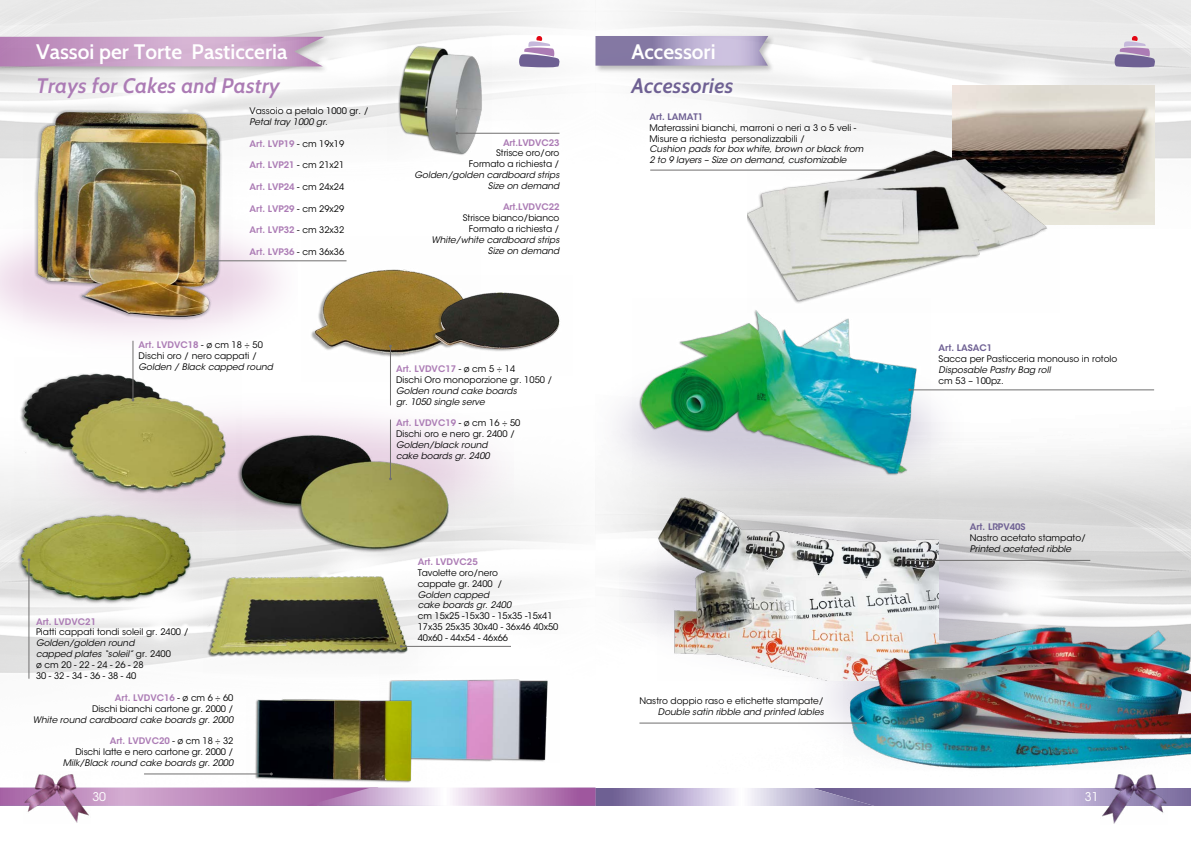
<style>
.page{position:relative;width:1191px;height:842px;background:#fff}
.page>*{position:absolute;margin:0;border:0;box-sizing:border-box;transform-origin:0 0}
.t1{font:600 21px "Cabin";color:#fff}
.t2{font:italic 600 21px "Cabin";letter-spacing:.01em;color:#ac7cb5}
.t3{font:italic 600 21px "Cabin";letter-spacing:.01em;color:#6e6093}
.t4{font:12px "ITC Avant Garde Std";color:#fff}
.t5{font:9px/10.8px "ITC Avant Garde Std";color:#000}
.t6{font:italic 9px/10.8px "ITC Avant Garde Std";color:#000}
.t7{font:600 9px "ITC Avant Garde Std";color:#ac7cb5}
.t8{font:600 9px "ITC Avant Garde Std";color:#6e6093}
.s1{font-weight:400;color:#000}
.s2{font-weight:600;color:#ac7cb5}
.s3{font-style:italic}
</style>
<div class="page">
<img style="left:387px;top:36px;width:105px;height:125px">
<img style="left:24px;top:105px;width:208px;height:218px">
<img style="left:302px;top:260px;width:129px;height:97px">
<img style="left:414px;top:276px;width:146px;height:81px">
<img style="left:12px;top:498px;width:190px;height:116px">
<img style="left:204px;top:571px;width:213px;height:102px">
<img style="left:36px;top:393px;width:477px;height:151px">
<img style="left:236px;top:419px;width:218px;height:137px">
<img style="left:14px;top:357px;width:227px;height:144px">
<img style="left:380px;top:667px;width:168px;height:95px">
<img style="left:246px;top:697px;width:180px;height:91px">
<img style="left:952px;top:86px;width:203px;height:139px">
<img style="left:658px;top:489px;width:281px;height:191px">
<img style="left:843px;top:567px;width:348px;height:203px">
<img style="left:632px;top:313px;width:298px;height:174px">
<img style="left:747px;top:108px;width:312px;height:205px">
<div style="left:0;top:35px;width:331px;height:39px;background:#000;opacity:.3"></div>
<svg style="left:0;top:37px;width:324px;height:29px"></svg>
<div style="left:593px;top:34px;width:182px;height:39px;background:#000;opacity:.3"></div>
<svg style="left:595px;top:36px;width:173px;height:30px"></svg>
<img style="left:1102px;top:774px;width:62px;height:50px">
<svg style="left:1114px;top:36px;width:42px;height:31px"></svg>
<svg style="left:0;top:788px;width:1191px;height:18px"></svg>
<img style="left:24px;top:774px;width:67px;height:49px">
<svg style="left:518px;top:36px;width:42px;height:31px"></svg>
<hr style="left:390px;top:346px;width:1px;height:59px;background:#706f6f">
<hr style="left:390px;top:420px;width:1px;height:59px;background:#706f6f">
<hr style="left:401px;top:646px;width:110px;height:1px;background:#706f6f">
<hr style="left:144px;top:774px;width:127px;height:1px;background:#706f6f">
<hr style="left:29px;top:560px;width:1px;height:119px;background:#706f6f">
<hr style="left:133px;top:341px;width:1px;height:59px;background:#706f6f">
<hr style="left:198px;top:260px;width:148px;height:1px;background:#706f6f">
<hr style="left:457px;top:133px;width:102px;height:1px;background:#706f6f">
<hr style="left:650px;top:170px;width:244px;height:1px;background:#706f6f">
<hr style="left:909px;top:389px;width:245px;height:1px;background:#706f6f">
<hr style="left:906px;top:560px;width:184px;height:1px;background:#706f6f">
<hr style="left:639px;top:723px;width:226px;height:1px;background:#706f6f">
<h1 class="t1" style="left:36px;top:39px;width:253px">Vassoi per Torte Pasticceria</h1>
<h1 class="t2" style="left:36px;top:73px;width:245px">Trays for Cakes and Pastry</h1>
<p class="t5" style="left:249px;top:106px;width:121px">Vassoio a petalo 1000 gr. /</p>
<p class="t6" style="left:249px;top:117px;width:80px">Petal tray 1000 gr.</p>
<p class="t7" style="left:249px;top:138px;width:96px">Art. LVP19 <span class="s1">- cm 19x19</span></p>
<p class="t7" style="left:249px;top:159px;width:96px">Art. LVP21 <span class="s1">- cm 21x21</span></p>
<p class="t7" style="left:249px;top:181px;width:96px">Art. LVP24 <span class="s1">- cm 24x24</span></p>
<p class="t7" style="left:249px;top:203px;width:96px">Art. LVP29 <span class="s1">- cm 29x29</span></p>
<p class="t7" style="left:249px;top:224px;width:96px">Art. LVP32 <span class="s1">- cm 32x32</span></p>
<p class="t7" style="left:249px;top:246px;width:96px">Art. LVP36 <span class="s1">- cm 36x36</span></p>
<p class="t7" style="left:503px;top:137px;width:58px">Art.LVDVC23</p>
<p class="t5" style="left:469px;top:148px;width:92px;text-align:right">Strisce oro/oro<br>Formato a richiesta /</p>
<p class="t6" style="left:414px;top:170px;width:146px;text-align:right">Golden/golden cardboard strips<br>Size on demand</p>
<p class="t7" style="left:503px;top:201px;width:58px">Art.LVDVC22</p>
<p class="t5" style="left:463px;top:213px;width:98px;text-align:right">Strisce bianco/bianco<br>Formato a richiesta /</p>
<p class="t6" style="left:431px;top:234px;width:130px;text-align:right">White/white cardboard strips<br>Size on demand</p>
<p class="t5" style="left:139px;top:339px;width:126px"><span class="s2">Art. LVDVC18</span> - ø cm 18 ÷ 50<br>Dischi oro / nero cappati /</p>
<p class="t6" style="left:139px;top:361px;width:136px">Golden / Black capped round</p>
<p class="t5" style="left:396px;top:364px;width:158px"><span class="s2">Art. LVDVC17</span> - ø cm 5 ÷ 14<br>Dischi Oro monoporzione gr. 1050 /</p>
<p class="t6" style="left:396px;top:385px;width:122px">Golden round cake boards gr. 1050 single serve</p>
<p class="t5" style="left:396px;top:418px;width:126px"><span class="s2">Art. LVDVC19</span> - ø cm 16 ÷ 50<br>Dischi oro e nero gr. 2400 /</p>
<p class="t6" style="left:396px;top:439px;width:95px">Golden/black round cake boards gr. 2400</p>
<p class="t7" style="left:36px;top:616px;width:62px">Art. LVDVC21</p>
<p class="t5" style="left:36px;top:627px;width:154px">Piatti cappati tondi soleil gr. 2400 /</p>
<p class="t5" style="left:36px;top:638px;width:136px"><span class="s3">Golden/golden round capped plates “soleil”</span> gr. 2400 ø cm 20 - 22 - 24 - 26 - 28<br>30 - 32 - 34 - 36 - 38 - 40</p>
<p class="t5" style="left:92px;top:693px;width:143px;text-align:right"><span class="s2">Art. LVDVC16</span> - ø cm 6 ÷ 60<br>Dischi bianchi cartone gr. 2000 /</p>
<p class="t6" style="left:33px;top:714px;width:202px">White round cardboard cake boards gr. 2000</p>
<p class="t5" style="left:75px;top:736px;width:159px;text-align:right"><span class="s2">Art. LVDVC20</span> - ø cm 18 ÷ 32<br>Dischi latte e nero cartone gr. 2000 /</p>
<p class="t6" style="left:63px;top:757px;width:172px">Milk/Black round cake boards gr. 2000</p>
<p class="t7" style="left:418px;top:556px;width:62px">Art. LVDVC25</p>
<p class="t5" style="left:418px;top:567px;width:86px">Tavolette oro/nero cappate gr. 2400 /</p>
<p class="t6" style="left:418px;top:589px;width:95px">Golden capped cake boards gr. 2400</p>
<p class="t5" style="left:418px;top:610px;width:142px">cm 15x25 -15x30 - 15x35 -15x41<br>17x35 25x35 30x40 - 36x46 40x50<br>40x60 - 44x54 - 46x66</p>
<h1 class="t1" style="left:631px;top:39px;width:86px">Accessori</h1>
<h1 class="t3" style="left:631px;top:73px;width:103px">Accessories</h1>
<p class="t8" style="left:649px;top:111px;width:55px">Art. LAMAT1</p>
<p class="t5" style="left:649px;top:122px;width:208px">Materassini bianchi, marroni o neri a 3 o 5 veli -<br>Misure a richiesta personalizzabili /</p>
<p class="t6" style="left:649px;top:144px;width:216px">Cushion pads for box white, brown or black from<br>2 to 9 layers – Size on demand, customizable</p>
<p class="t5" style="left:639px;top:696px;width:186px">Nastro doppio raso e etichette stampate/</p>
<p class="t6" style="left:658px;top:706px;width:167px">Double satin ribble and printed lables</p>
<p class="t8" style="left:938px;top:342px;width:55px">Art. LASAC1</p>
<p class="t5" style="left:938px;top:353px;width:180px">Sacca per Pasticceria monouso in rotolo</p>
<p class="t6" style="left:938px;top:364px;width:113px">Disposable Pastry Bag roll</p>
<p class="t5" style="left:938px;top:375px;width:66px">cm 53 – 100pz.</p>
<p class="t8" style="left:969px;top:521px;width:57px">Art. LRPV40S</p>
<p class="t5" style="left:969px;top:532px;width:118px">Nastro acetato stampato/</p>
<p class="t6" style="left:969px;top:543px;width:103px">Printed acetated ribble</p>
<h2 class="t4" style="left:92px;top:790px;width:15px">30</h2>
<h2 class="t4" style="left:1084px;top:790px;width:15px">31</h2>
</div>
